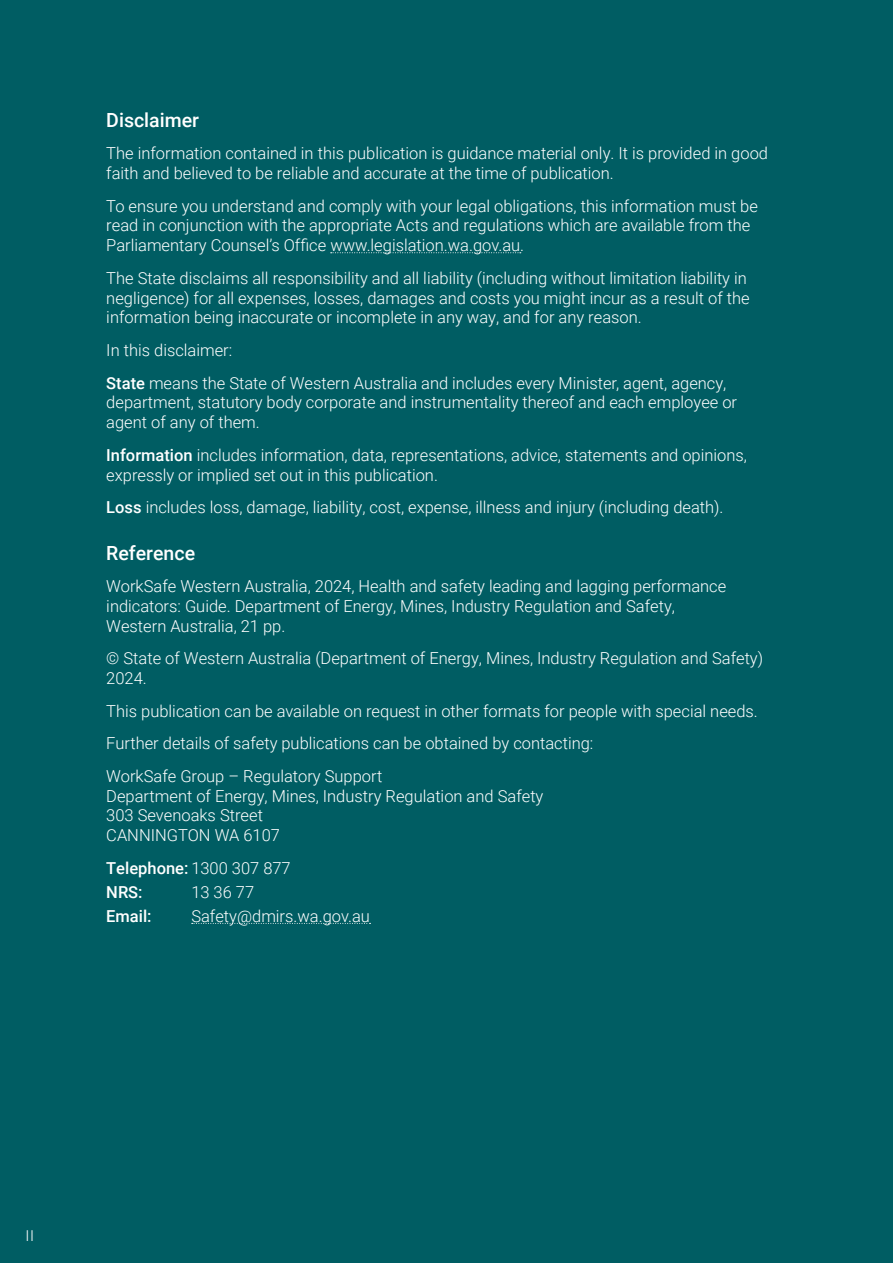
<style>
.page{position:relative;width:893px;height:1263px;background:#005d63}
.page>*{position:absolute;margin:0;border:0;box-sizing:border-box;transform-origin:0 0}
.Heading_2_white{font:500 19.5px "Roboto";color:#fff}
.Text_white{font:300 16.5px/19.8px "Roboto";color:#fff}
.Text_white-2{font:500 16.5px "Roboto";color:#fff}
.t1{font:300 15px "Roboto";color:#fff}
.s1{font-weight:500}
.s2{font-weight:300}
</style>
<div class="page">
<svg style="left:331px;top:252px;width:190px;height:1px"></svg>
<svg style="left:192px;top:923px;width:179px;height:1px"></svg>
<h2 class="Heading_2_white" style="left:106px;top:106px;width:94px">Disclaimer</h2>
<p class="Text_white" style="left:106px;top:143px;width:663px">The information contained in this publication is guidance material only. It is provided in good faith and believed to be reliable and accurate at the time of publication.</p>
<p class="Text_white" style="left:106px;top:195px;width:653px">To ensure you understand and comply with your legal obligations, this information must be read in conjunction with the appropriate Acts and regulations which are available from the<br>Parliamentary Counsel’s Office www.legislation.wa.gov.au.</p>
<p class="Text_white" style="left:106px;top:267px;width:645px">The State disclaims all responsibility and all liability (including without limitation liability in negligence) for all expenses, losses, damages and costs you might incur as a result of the information being inaccurate or incomplete in any way, and for any reason.</p>
<p class="Text_white" style="left:106px;top:340px;width:127px">In this disclaimer:</p>
<p class="Text_white" style="left:106px;top:372px;width:632px"><span class="s1">State</span> means the State of Western Australia and includes every Minister, agent, agency, department, statutory body corporate and instrumentality thereof and each employee or agent of any of them.</p>
<p class="Text_white" style="left:106px;top:444px;width:642px"><span class="s1">Information</span> includes information, data, representations, advice, statements and opinions, expressly or implied set out in this publication.</p>
<p class="Text_white" style="left:106px;top:497px;width:619px"><span class="s1">Loss</span> includes loss, damage, liability, cost, expense, illness and injury (including death).</p>
<h2 class="Heading_2_white" style="left:106px;top:539px;width:90px">Reference</h2>
<p class="Text_white" style="left:106px;top:576px;width:621px">WorkSafe Western Australia, 2024, Health and safety leading and lagging performance indicators: Guide. Department of Energy, Mines, Industry Regulation and Safety,<br>Western Australia, 21 pp.</p>
<p class="Text_white" style="left:106px;top:648px;width:658px">© State of Western Australia (Department of Energy, Mines, Industry Regulation and Safety)<br>2024.</p>
<p class="Text_white" style="left:106px;top:700px;width:653px">This publication can be available on request in other formats for people with special needs.</p>
<p class="Text_white" style="left:106px;top:733px;width:489px">Further details of safety publications can be obtained by contacting:</p>
<p class="Text_white" style="left:106px;top:765px;width:278px">WorkSafe Group – Regulatory Support</p>
<p class="Text_white" style="left:106px;top:785px;width:439px">Department of Energy, Mines, Industry Regulation and Safety</p>
<p class="Text_white" style="left:106px;top:805px;width:158px">303 Sevenoaks Street</p>
<p class="Text_white" style="left:106px;top:825px;width:175px">CANNINGTON WA 6107</p>
<p class="Text_white-2" style="left:106px;top:856px;width:186px">Telephone: <span class="s2">1300 307 877</span></p>
<p class="Text_white-2" style="left:106px;top:880px;width:38px">NRS:</p>
<p class="Text_white" style="left:191px;top:881px;width:64px">13 36 77</p>
<p class="Text_white-2" style="left:106px;top:904px;width:47px">Email:</p>
<p class="Text_white" style="left:191px;top:905px;width:180px">Safety@dmirs.wa.gov.au</p>
<p class="t1" style="left:26px;top:1225px;width:10px">II</p>
</div>
